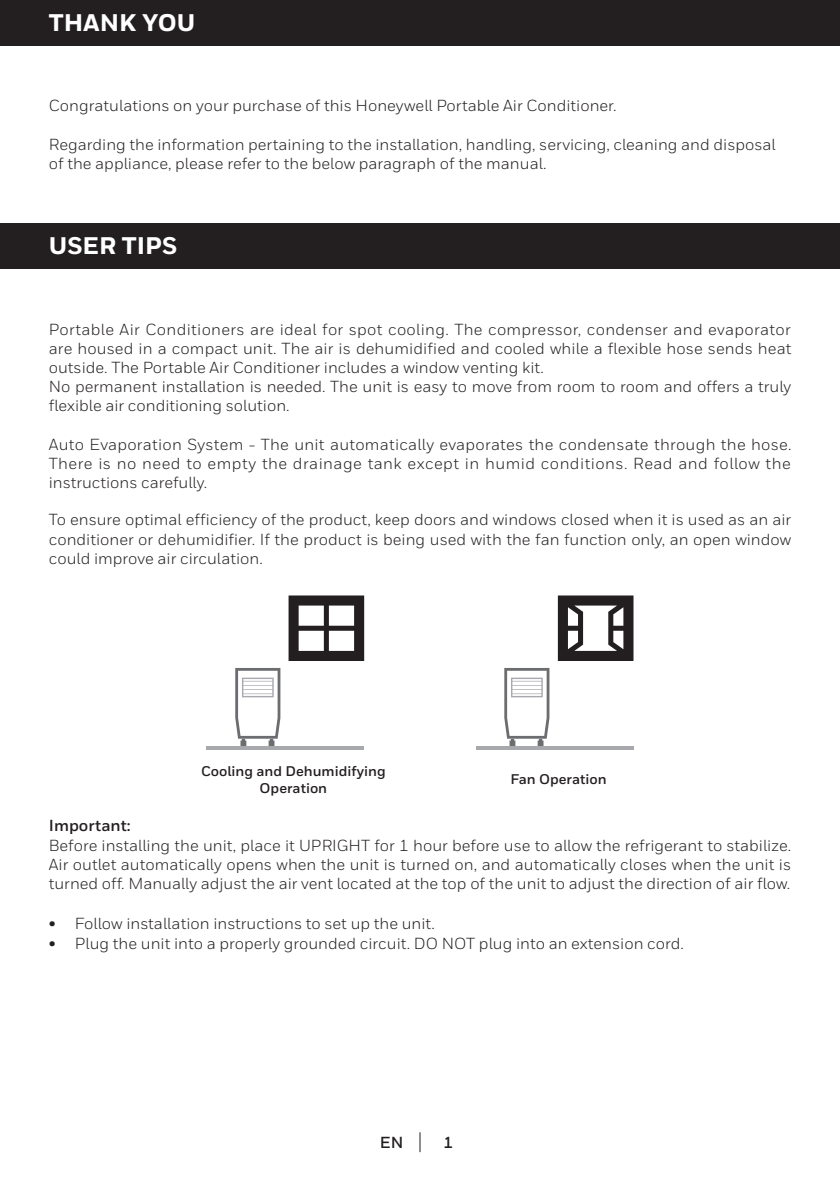
<style>
.page{position:relative;width:840px;height:1191px;background:#fff}
.page>*{position:absolute;margin:0;border:0;box-sizing:border-box;transform-origin:0 0}
.t1{font:800 24px "Honeywell Sans";color:#fff}
.t2{font:16px/19.2px "Honeywell Sans";color:#231f20;text-align:justify}
.t3{font:700 16px "Honeywell Sans";color:#231f20}
.t4{font:700 14px "Honeywell Sans";color:#231f20}
</style>
<div class="page">
<svg style="left:419px;top:1132px;width:1px;height:20px"></svg>
<hr style="left:839px;top:0;width:1px;height:45px;background:#231f20">
<div style="left:0;top:0;width:839px;height:45px;background:#231f20"></div>
<div style="left:0;top:223px;width:839px;height:46px;background:#231f20"></div>
<svg style="left:504px;top:668px;width:45px;height:78px"></svg>
<svg style="left:235px;top:668px;width:45px;height:78px"></svg>
<hr style="left:475px;top:746px;width:158px;height:3px;background:#a8a9ad">
<hr style="left:206px;top:746px;width:158px;height:3px;background:#a8a9ad">
<svg style="left:557px;top:595px;width:76px;height:66px"></svg>
<svg style="left:288px;top:595px;width:76px;height:66px"></svg>
<p class="t1" style="left:49px;top:8px;width:148px">THANK YOU</p>
<p class="t2" style="left:49px;top:96px;width:569px">Congratulations on your purchase of this Honeywell Portable Air Conditioner.</p>
<p class="t2" style="left:49px;top:134px;width:728px">Regarding the information pertaining to the installation, handling, servicing, cleaning and disposal of the appliance, please refer to the below paragraph of the manual.</p>
<p class="t1" style="left:49px;top:231px;width:130px">USER TIPS</p>
<p class="t2" style="left:49px;top:319px;width:743px">Portable Air Conditioners are ideal for spot cooling. The compressor, condenser and evaporator are housed in a compact unit. The air is dehumidified and cooled while a flexible hose sends heat outside. The Portable Air Conditioner includes a window venting kit.</p>
<p class="t2" style="left:49px;top:377px;width:743px">No permanent installation is needed. The unit is easy to move from room to room and offers a truly flexible air conditioning solution.</p>
<p class="t2" style="left:49px;top:434px;width:743px">Auto Evaporation System - The unit automatically evaporates the condensate through the hose.<br>There is no need to empty the drainage tank except in humid conditions. Read and follow the instructions carefully.</p>
<p class="t2" style="left:49px;top:510px;width:743px">To ensure optimal efficiency of the product, keep doors and windows closed when it is used as an air conditioner or dehumidifier. If the product is being used with the fan function only, an open window could improve air circulation.</p>
<p class="t4" style="left:201px;top:763px;width:186px">Cooling and Dehumidifying</p>
<p class="t4" style="left:259px;top:779px;width:69px">Operation</p>
<p class="t4" style="left:510px;top:770px;width:98px">Fan Operation</p>
<p class="t3" style="left:49px;top:816px;width:83px">Important:</p>
<p class="t2" style="left:49px;top:835px;width:743px">Before installing the unit, place it UPRIGHT for 1 hour before use to allow the refrigerant to stabilize.<br>Air outlet automatically opens when the unit is turned on, and automatically closes when the unit is turned off. Manually adjust the air vent located at the top of the unit to adjust the direction of air flow.</p>
<p class="t2" style="left:75px;top:913px;width:361px">Follow installation instructions to set up the unit.</p>
<p class="t2" style="left:75px;top:933px;width:610px">Plug the unit into a properly grounded circuit. DO NOT plug into an extension cord.</p>
<p class="t3" style="left:49px;top:913px;width:8px">•</p>
<p class="t3" style="left:49px;top:933px;width:8px">•</p>
<p class="t3" style="left:379px;top:1132px;width:25px">EN</p>
<p class="t3" style="left:443px;top:1132px;width:11px">1</p>
</div>
